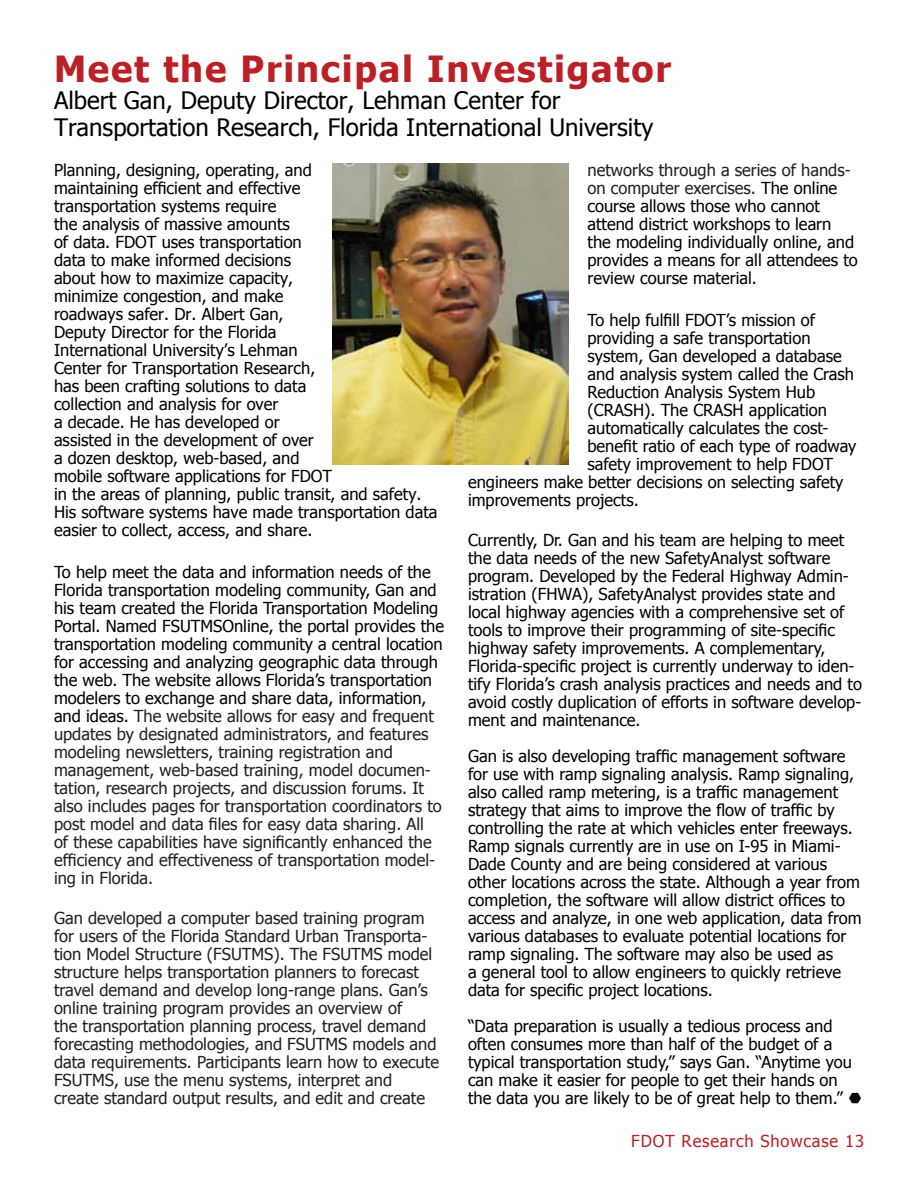
<style>
.page{position:relative;width:918px;height:1188px;background:#fff}
.page>*{position:absolute;margin:0;border:0;box-sizing:border-box;transform-origin:0 0}
.t1{font:700 36px "Tahoma";letter-spacing:.05em;color:#ba2025}
.t2{font:24px/27.3px "Tahoma";color:#000}
.t3{font:16.5px/18px "Tahoma";color:#000}
.t4{font:16.5px/18px "Tahoma";color:#231f20}
.t5{font:16.5px "Tahoma";letter-spacing:.05em;color:#ba2025}
.s1{color:#000}
.s2{color:#231f20}
</style>
<div class="page">
<img style="left:333px;top:163px;width:236px;height:301px">
<h1 class="t1" style="left:54px;top:43px;width:619px">Meet the Principal Investigator</h1>
<h2 class="t2" style="left:54px;top:85px;width:601px">Albert Gan, Deputy Director, Lehman Center for<br>Transportation Research, Florida International University</h2>
<p class="t3" style="left:54px;top:160px;width:385px">Planning, designing, operating, and<br>maintaining efficient and effective<br>transportation systems require<br>the analysis of massive amounts<br>of data. FDOT uses transportation<br>data to make informed decisions<br>about how to maximize capacity,<br>minimize congestion, and make<br>roadways safer. Dr. Albert Gan,<br>Deputy Director for the Florida<br>International University’s Lehman<br>Center for Transportation Research,<br>has been crafting solutions to data<br>collection and analysis for over<br>a decade. He has developed or<br>assisted in the development of over<br>a dozen desktop, web-based, and<br>mobile software applications for FDOT<br>in the areas of planning, public transit, and safety.<br>His software systems have made transportation data easier to collect, access, and share.</p>
<p class="t4" style="left:54px;top:563px;width:392px"><span class="s1">To help meet the data and information needs of the Florida transportation modeling community, Gan and his team created the Florida Transportation Modeling Portal. Named FSUTMSOnline, the portal provides the transportation modeling community a central location for accessing and analyzing geographic data through the web. The website allows Florida’s transportation modelers to exchange and share data, information, and ideas.</span> The website allows for easy and frequent updates by designated administrators, and features modeling newsletters, training registration and management, web-based training, model documen&shy;tation, research projects, and discussion forums. It also includes pages for transportation coordinators to post model and data files for easy data sharing. All<br>of these capabilities have significantly enhanced the efficiency and effectiveness of transportation model&shy;ing in Florida.</p>
<p class="t4" style="left:54px;top:908px;width:387px">Gan developed a computer based training program for users of the Florida Standard Urban Transporta&shy;tion Model Structure (FSUTMS). The FSUTMS model structure helps transportation planners to forecast travel demand and develop long-range plans. Gan’s online training program provides an overview of<br>the transportation planning process, travel demand forecasting methodologies, and FSUTMS models and data requirements. Participants learn how to execute FSUTMS, use the menu systems, interpret and create standard output results, and edit and create</p>
<p class="t3" style="left:588px;top:160px;width:272px"><span class="s2">networks through a series of hands&shy;on computer exercises.</span> The online course allows those who cannot attend district workshops to learn the modeling individually online, and provides a means for all attendees to review course material.</p>
<p class="t3" style="left:588px;top:311px;width:229px">To help fulfill FDOT’s mission of</p>
<p class="t3" style="left:588px;top:329px;width:225px">providing a safe transportation</p>
<p class="t3" style="left:588px;top:347px;width:256px">system, Gan developed a database</p>
<p class="t3" style="left:588px;top:365px;width:268px">and analysis system called the Crash</p>
<p class="t3" style="left:588px;top:383px;width:229px">Reduction Analysis System Hub</p>
<p class="t3" style="left:588px;top:401px;width:241px">(CRASH). The CRASH application</p>
<p class="t3" style="left:588px;top:419px;width:243px">automatically calculates the cost-</p>
<p class="t3" style="left:588px;top:437px;width:270px">benefit ratio of each type of roadway</p>
<p class="t3" style="left:588px;top:455px;width:247px">safety improvement to help FDOT</p>
<p class="t3" style="left:468px;top:473px;width:377px">engineers make better decisions on selecting safety</p>
<p class="t3" style="left:468px;top:491px;width:172px">improvements projects.</p>
<p class="t3" style="left:468px;top:530px;width:396px">Currently, Dr. Gan and his team are helping to meet the data needs of the new SafetyAnalyst software program. Developed by the Federal Highway Admin&shy;istration (FHWA), SafetyAnalyst provides state and local highway agencies with a comprehensive set of tools to improve their programming of site-specific highway safety improvements. A complementary, Florida-specific project is currently underway to iden&shy;tify Florida’s crash analysis practices and needs and to avoid costly duplication of efforts in software develop&shy;ment and maintenance.</p>
<p class="t3" style="left:468px;top:746px;width:395px">Gan is also developing traffic management software for use with ramp signaling analysis. Ramp signaling, also called ramp metering, is a traffic management strategy that aims to improve the flow of traffic by controlling the rate at which vehicles enter freeways.<br>Ramp signals currently are in use on I-95 in Miami-Dade County and are being considered at various other locations across the state. Although a year from completion, the software will allow district offices to access and analyze, in one web application, data from various databases to evaluate potential locations for ramp signaling. The software may also be used as<br>a general tool to allow engineers to quickly retrieve data for specific project locations.</p>
<p class="t3" style="left:468px;top:1016px;width:385px">“Data preparation is usually a tedious process and often consumes more than half of the budget of a typical transportation study,” says Gan. “Anytime you can make it easier for people to get their hands on the data you are likely to be of great help to them.”</p>
<p class="t5" style="left:631px;top:1130px;width:234px">FDOT Research Showcase 13</p>
</div>
